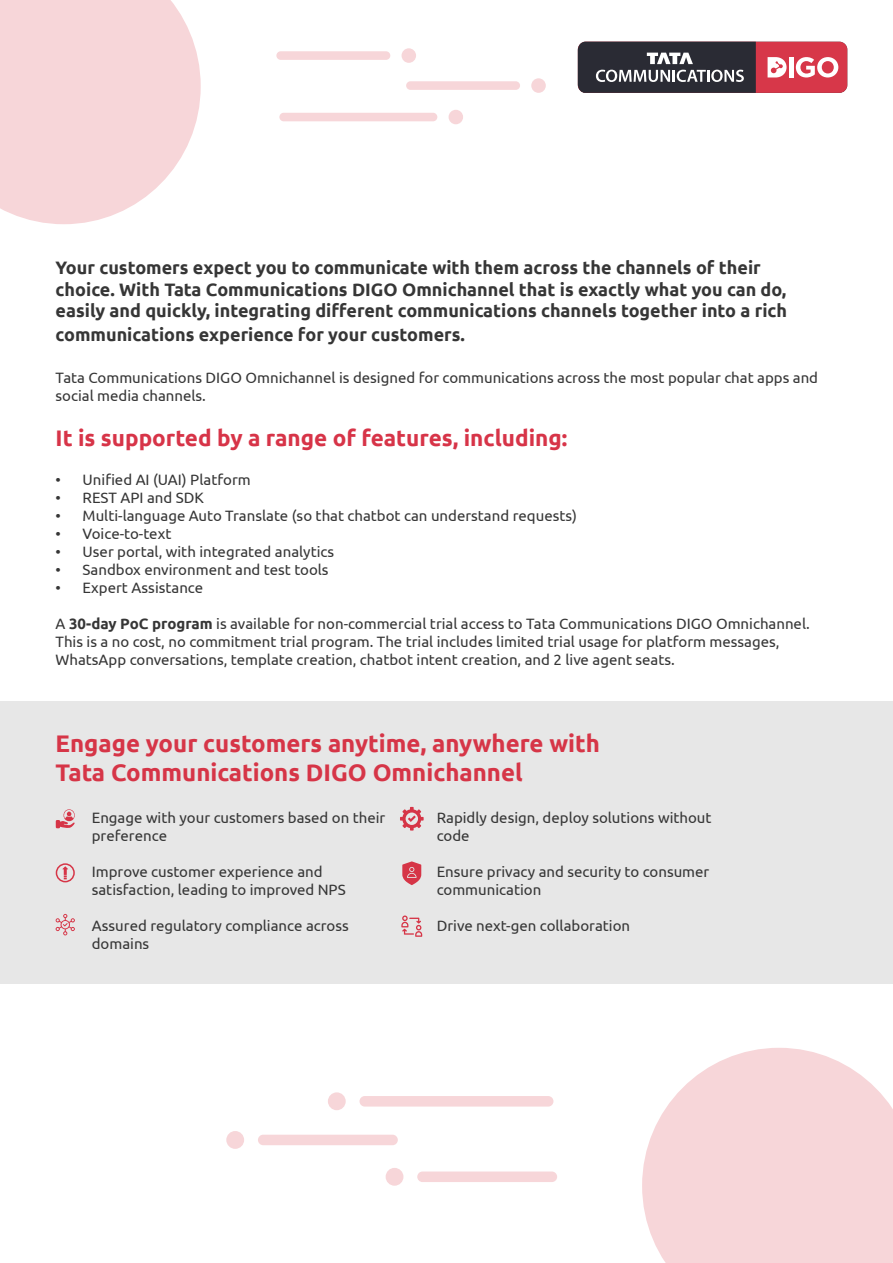
<style>
.page{position:relative;width:893px;height:1263px;background:#fff}
.page>*{position:absolute;margin:0;border:0;box-sizing:border-box;transform-origin:0 0}
.t1{font:700 24px/28.8px "Ubuntu";color:#d63547}
.t2{font:700 22.5px "Ubuntu";color:#d73448}
.t3{font:700 18px/21.6px "Ubuntu";color:#363636}
.t4{font:15px/18px "Ubuntu";color:#363636}
.s1{font-weight:700}
</style>
<div class="page">
<svg style="left:0;top:0;width:201px;height:224px;background:#f7dadd"></svg>
<div style="left:0;top:702px;width:893px;height:282px;background:#e7e7e7"></div>
<div style="left:402px;top:48px;width:14px;height:15px;background:#f7d6d9;border-radius:50%"></div>
<div style="left:276px;top:51px;width:114px;height:9px;background:#f7d6d9;border-radius:4px"></div>
<div style="left:531px;top:78px;width:15px;height:15px;background:#f7d6d9;border-radius:50%"></div>
<div style="left:406px;top:81px;width:114px;height:9px;background:#f7d6d9;border-radius:4px"></div>
<div style="left:449px;top:110px;width:14px;height:14px;background:#f7d6d9;border-radius:50%"></div>
<div style="left:279px;top:113px;width:158px;height:8px;background:#f7d6d9;border-radius:4px"></div>
<svg style="left:56px;top:914px;width:19px;height:21px"></svg>
<svg style="left:400px;top:807px;width:24px;height:23px"></svg>
<svg style="left:402px;top:861px;width:19px;height:24px"></svg>
<svg style="left:401px;top:915px;width:21px;height:22px"></svg>
<svg style="left:56px;top:809px;width:19px;height:20px"></svg>
<svg style="left:62px;top:866px;width:6px;height:13px"></svg>
<div style="left:56px;top:863px;width:19px;height:19px;border:2px solid #d63547;border-radius:50%"></div>
<svg style="left:642px;top:1048px;width:251px;height:215px;background:#f7dbdd"></svg>
<div style="left:386px;top:1168px;width:17px;height:18px;background:#f7d6d9;border-radius:50%"></div>
<div style="left:417px;top:1171px;width:140px;height:11px;background:#f7d6d9;border-radius:5px"></div>
<div style="left:226px;top:1131px;width:18px;height:18px;background:#f7d6d9;border-radius:50%"></div>
<div style="left:258px;top:1135px;width:140px;height:10px;background:#f7d6d9;border-radius:5px"></div>
<div style="left:328px;top:1092px;width:18px;height:18px;background:#f7d6d9;border-radius:50%"></div>
<div style="left:359px;top:1096px;width:194px;height:10px;background:#f7d6d9;border-radius:5px"></div>
<div style="left:578px;top:42px;width:269px;height:51px;background:#d73749;border-radius:8px"></div>
<hr style="left:789px;top:57px;width:4px;height:20px;background:#fff">
<svg style="left:796px;top:57px;width:42px;height:20px"></svg>
<svg style="left:768px;top:57px;width:18px;height:20px"></svg>
<svg style="left:578px;top:42px;width:178px;height:51px;background:#45464e"></svg>
<p class="t3" style="left:56px;top:257px;width:733px">Your customers expect you to communicate with them across the channels of their choice. With Tata Communications DIGO Omnichannel that is exactly what you can do, easily and quickly, integrating different communications channels together into a rich</p>
<p class="t3" style="left:56px;top:324px;width:411px">communications experience for your customers.</p>
<p class="t4" style="left:56px;top:369px;width:764px">Tata Communications DIGO Omnichannel is designed for communications across the most popular chat apps and social media channels.</p>
<h2 class="t2" style="left:56px;top:424px;width:513px">It is supported by a range of features, including:</h2>
<p class="t4" style="left:56px;top:470px;width:197px">• Unified AI (UAI) Platform</p>
<p class="t4" style="left:56px;top:488px;width:150px">• REST API and SDK</p>
<p class="t4" style="left:56px;top:506px;width:523px">• Multi-language Auto Translate (so that chatbot can understand requests)</p>
<p class="t4" style="left:56px;top:524px;width:117px">• Voice-to-text</p>
<p class="t4" style="left:56px;top:542px;width:280px">• User portal, with integrated analytics</p>
<p class="t4" style="left:56px;top:560px;width:275px">• Sandbox environment and test tools</p>
<p class="t4" style="left:56px;top:578px;width:149px">• Expert Assistance</p>
<p class="t4" style="left:56px;top:614px;width:756px">A <span class="s1">30-day PoC program</span> is available for non-commercial trial access to Tata Communications DIGO Omnichannel.<br>This is a no cost, no commitment trial program. The trial includes limited trial usage for platform messages,<br>WhatsApp conversations, template creation, chatbot intent creation, and 2 live agent seats.</p>
<h1 class="t1" style="left:56px;top:729px;width:546px">Engage your customers anytime, anywhere with<br>Tata Communications DIGO Omnichannel</h1>
<p class="t4" style="left:92px;top:808px;width:295px">Engage with your customers based on their preference</p>
<p class="t4" style="left:92px;top:862px;width:255px">Improve customer experience and satisfaction, leading to improved NPS</p>
<p class="t4" style="left:92px;top:916px;width:259px">Assured regulatory compliance across domains</p>
<p class="t4" style="left:437px;top:808px;width:276px">Rapidly design, deploy solutions without code</p>
<p class="t4" style="left:437px;top:862px;width:274px">Ensure privacy and security to consumer communication</p>
<p class="t4" style="left:437px;top:916px;width:195px">Drive next-gen collaboration</p>
</div>
